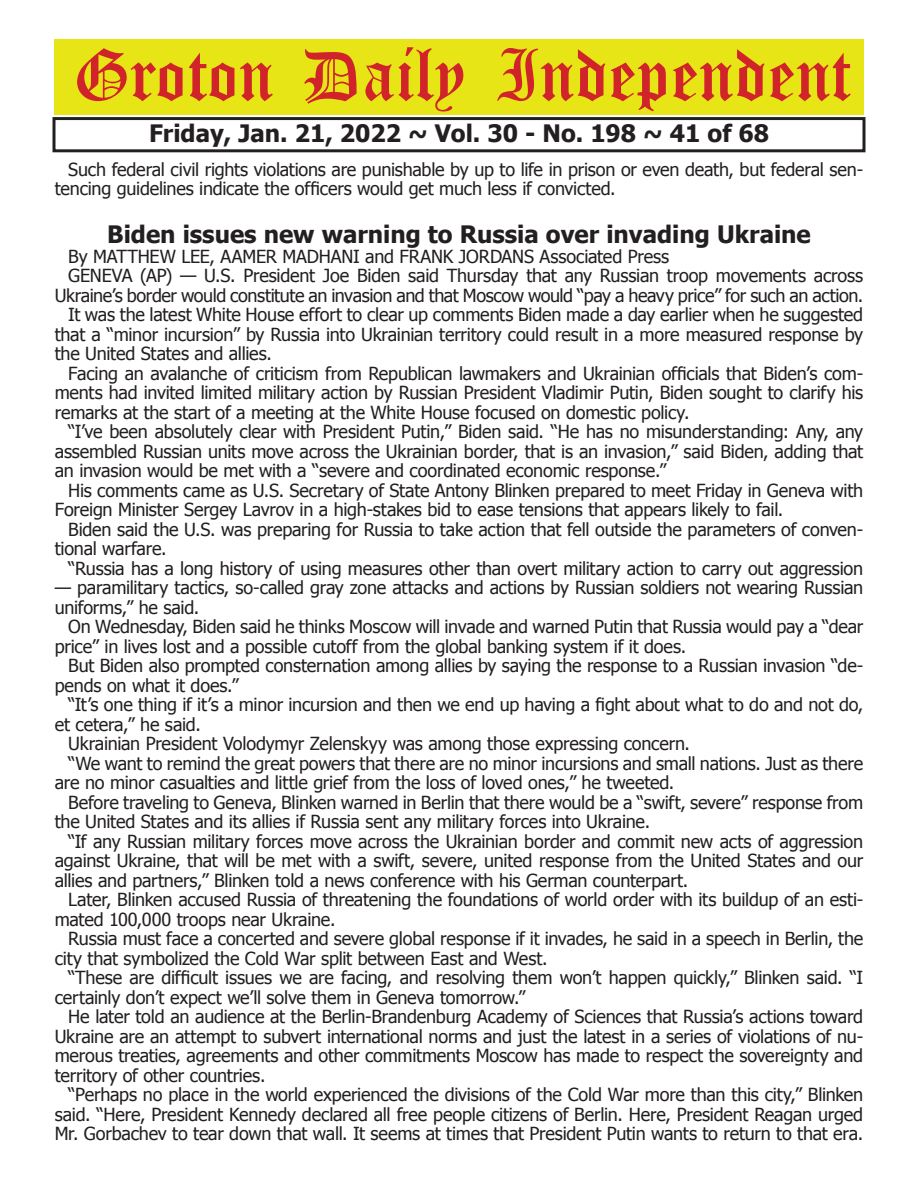
<style>
.page{position:relative;width:918px;height:1188px;background:#fff}
.page>*{position:absolute;margin:0;border:0;box-sizing:border-box;transform-origin:0 0}
.t1{font:54px "Old English Five";color:#d1232a}
.t2{font:700 24px "Tahoma";color:#231f20}
.t3{font:18px/19.5px "Tahoma";letter-spacing:-.01em;color:#231f20}
</style>
<div class="page">
<div style="left:52px;top:117px;width:814px;height:35px;border:3px solid #231f20"></div>
<div style="left:54px;top:40px;width:810px;height:75px;background:#e7e515"></div>
<h1 class="t1" style="left:73px;top:50px;width:779px">Groton Daily Independent</h1>
<h2 class="t2" style="left:149px;top:116px;width:622px">Friday, Jan. 21, 2022 ~ Vol. 30 - No. 198 ~ 41 of 68</h2>
<p class="t3" style="left:55px;top:159px;width:810px;text-indent:14px">Such federal civil rights violations are punishable by up to life in prison or even death, but federal sen&shy;tencing guidelines indicate the officers would get much less if convicted.</p>
<h2 class="t2" style="left:107px;top:218px;width:705px">Biden issues new warning to Russia over invading Ukraine</h2>
<p class="t3" style="left:68px;top:246px;width:602px">By MATTHEW LEE, AAMER MADHANI and FRANK JORDANS Associated Press</p>
<p class="t3" style="left:68px;top:265px;width:796px">GENEVA (AP) — U.S. President Joe Biden said Thursday that any Russian troop movements across</p>
<p class="t3" style="left:55px;top:285px;width:810px">Ukraine’s border would constitute an invasion and that Moscow would “pay a heavy price” for such an action.</p>
<p class="t3" style="left:68px;top:304px;width:796px">It was the latest White House effort to clear up comments Biden made a day earlier when he suggested</p>
<p class="t3" style="left:55px;top:324px;width:810px">that a “minor incursion” by Russia into Ukrainian territory could result in a more measured response by</p>
<p class="t3" style="left:55px;top:343px;width:219px">the United States and allies.</p>
<p class="t3" style="left:68px;top:363px;width:796px">Facing an avalanche of criticism from Republican lawmakers and Ukrainian officials that Biden’s com-</p>
<p class="t3" style="left:55px;top:382px;width:810px">ments had invited limited military action by Russian President Vladimir Putin, Biden sought to clarify his</p>
<p class="t3" style="left:55px;top:402px;width:636px">remarks at the start of a meeting at the White House focused on domestic policy.</p>
<p class="t3" style="left:68px;top:421px;width:797px">“I’ve been absolutely clear with President Putin,” Biden said. “He has no misunderstanding: Any, any</p>
<p class="t3" style="left:55px;top:441px;width:810px">assembled Russian units move across the Ukrainian border, that is an invasion,” said Biden, adding that</p>
<p class="t3" style="left:55px;top:460px;width:613px">an invasion would be met with a “severe and coordinated economic response.”</p>
<p class="t3" style="left:68px;top:480px;width:797px">His comments came as U.S. Secretary of State Antony Blinken prepared to meet Friday in Geneva with</p>
<p class="t3" style="left:55px;top:499px;width:730px">Foreign Minister Sergey Lavrov in a high-stakes bid to ease tensions that appears likely to fail.</p>
<p class="t3" style="left:68px;top:519px;width:796px">Biden said the U.S. was preparing for Russia to take action that fell outside the parameters of conven-</p>
<p class="t3" style="left:55px;top:538px;width:113px">tional warfare.</p>
<p class="t3" style="left:68px;top:558px;width:796px">“Russia has a long history of using measures other than overt military action to carry out aggression</p>
<p class="t3" style="left:55px;top:577px;width:810px">— paramilitary tactics, so-called gray zone attacks and actions by Russian soldiers not wearing Russian uniforms,” he said.</p>
<p class="t3" style="left:55px;top:616px;width:810px;text-indent:14px">On Wednesday, Biden said he thinks Moscow will invade and warned Putin that Russia would pay a “dear price” in lives lost and a possible cutoff from the global banking system if it does.</p>
<p class="t3" style="left:55px;top:655px;width:810px;text-indent:14px">But Biden also prompted consternation among allies by saying the response to a Russian invasion “de&shy;pends on what it does.”</p>
<p class="t3" style="left:68px;top:694px;width:796px">“It’s one thing if it’s a minor incursion and then we end up having a fight about what to do and not do,</p>
<p class="t3" style="left:55px;top:714px;width:148px">et cetera,” he said.</p>
<p class="t3" style="left:68px;top:733px;width:623px">Ukrainian President Volodymyr Zelenskyy was among those expressing concern.</p>
<p class="t3" style="left:68px;top:753px;width:796px">“We want to remind the great powers that there are no minor incursions and small nations. Just as there</p>
<p class="t3" style="left:55px;top:772px;width:621px">are no minor casualties and little grief from the loss of loved ones,” he tweeted.</p>
<p class="t3" style="left:68px;top:792px;width:797px">Before traveling to Geneva, Blinken warned in Berlin that there would be a “swift, severe” response from</p>
<p class="t3" style="left:55px;top:811px;width:597px">the United States and its allies if Russia sent any military forces into Ukraine.</p>
<p class="t3" style="left:68px;top:831px;width:796px">“If any Russian military forces move across the Ukrainian border and commit new acts of aggression</p>
<p class="t3" style="left:55px;top:850px;width:810px">against Ukraine, that will be met with a swift, severe, united response from the United States and our</p>
<p class="t3" style="left:55px;top:870px;width:635px">allies and partners,” Blinken told a news conference with his German counterpart.</p>
<p class="t3" style="left:68px;top:889px;width:796px">Later, Blinken accused Russia of threatening the foundations of world order with its buildup of an esti-</p>
<p class="t3" style="left:55px;top:909px;width:282px">mated 100,000 troops near Ukraine.</p>
<p class="t3" style="left:68px;top:928px;width:797px">Russia must face a concerted and severe global response if it invades, he said in a speech in Berlin, the</p>
<p class="t3" style="left:55px;top:948px;width:494px">city that symbolized the Cold War split between East and West.</p>
<p class="t3" style="left:68px;top:967px;width:796px">“These are difficult issues we are facing, and resolving them won’t happen quickly,” Blinken said. “I</p>
<p class="t3" style="left:55px;top:987px;width:472px">certainly don’t expect we’ll solve them in Geneva tomorrow.”</p>
<p class="t3" style="left:68px;top:1006px;width:797px">He later told an audience at the Berlin-Brandenburg Academy of Sciences that Russia’s actions toward</p>
<p class="t3" style="left:55px;top:1026px;width:810px">Ukraine are an attempt to subvert international norms and just the latest in a series of violations of nu-</p>
<p class="t3" style="left:55px;top:1045px;width:810px">merous treaties, agreements and other commitments Moscow has made to respect the sovereignty and</p>
<p class="t3" style="left:55px;top:1065px;width:212px">territory of other countries.</p>
<p class="t3" style="left:68px;top:1084px;width:797px">“Perhaps no place in the world experienced the divisions of the Cold War more than this city,” Blinken</p>
<p class="t3" style="left:55px;top:1104px;width:810px">said. “Here, President Kennedy declared all free people citizens of Berlin. Here, President Reagan urged</p>
<p class="t3" style="left:55px;top:1123px;width:810px">Mr. Gorbachev to tear down that wall. It seems at times that President Putin wants to return to that era.</p>
</div>
